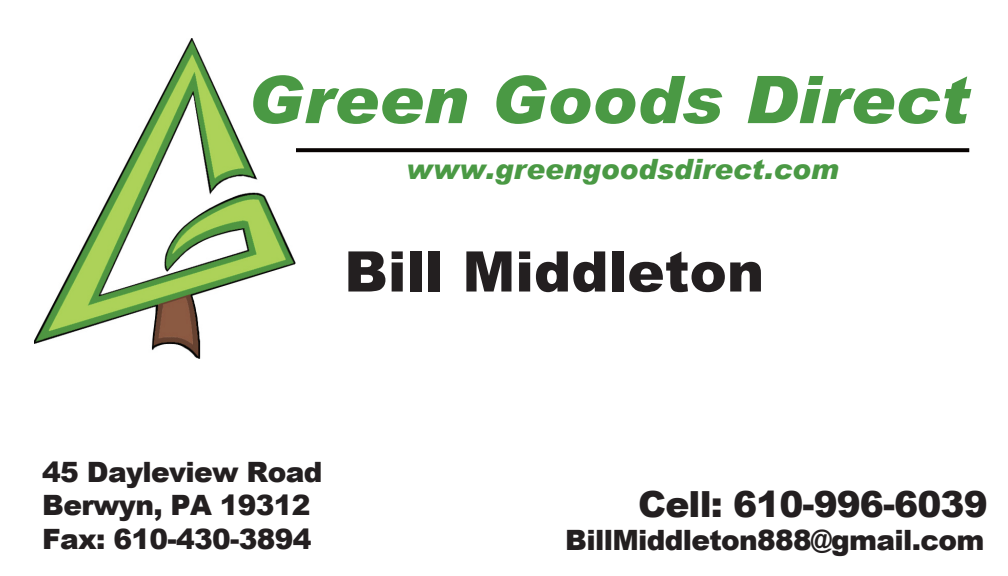
<style>
.page{position:relative;width:1008px;height:576px;background:#fff}
.page>*{position:absolute;margin:0;border:0;box-sizing:border-box;transform-origin:0 0}
.t1{font:italic 900 66px "Arial";color:#4a9944}
.t2{font:900 56px "Arial";color:#231f20}
.t3{font:900 36px "Arial";letter-spacing:-.025em;color:#231f20}
.t4{font:900 28px/33.6px "Arial";letter-spacing:-.025em;color:#231f20}
.t5{font:italic 900 28px "Arial";color:#4a9944}
</style>
<div class="page">
<svg style="left:296px;top:148px;width:673px;height:4px;background:#130f0e"></svg>
<img style="left:35px;top:38px;width:261px;height:321px">
<h1 class="t1" style="left:247px;top:59px;width:724px">Green Goods Direct</h1>
<p class="t5" style="left:406px;top:151px;width:434px">www.greengoodsdirect.com</p>
<h2 class="t2" style="left:344px;top:231px;width:421px">Bill Middleton</h2>
<p class="t4" style="left:42px;top:454px;width:282px">45 Dayleview Road<br>Berwyn, PA 19312<br>Fax: 610-430-3894</p>
<p class="t3" style="left:638px;top:478px;width:351px">Cell: 610-996-6039</p>
<p class="t4" style="left:565px;top:523px;width:421px">BillMiddleton888@gmail.com</p>
</div>
